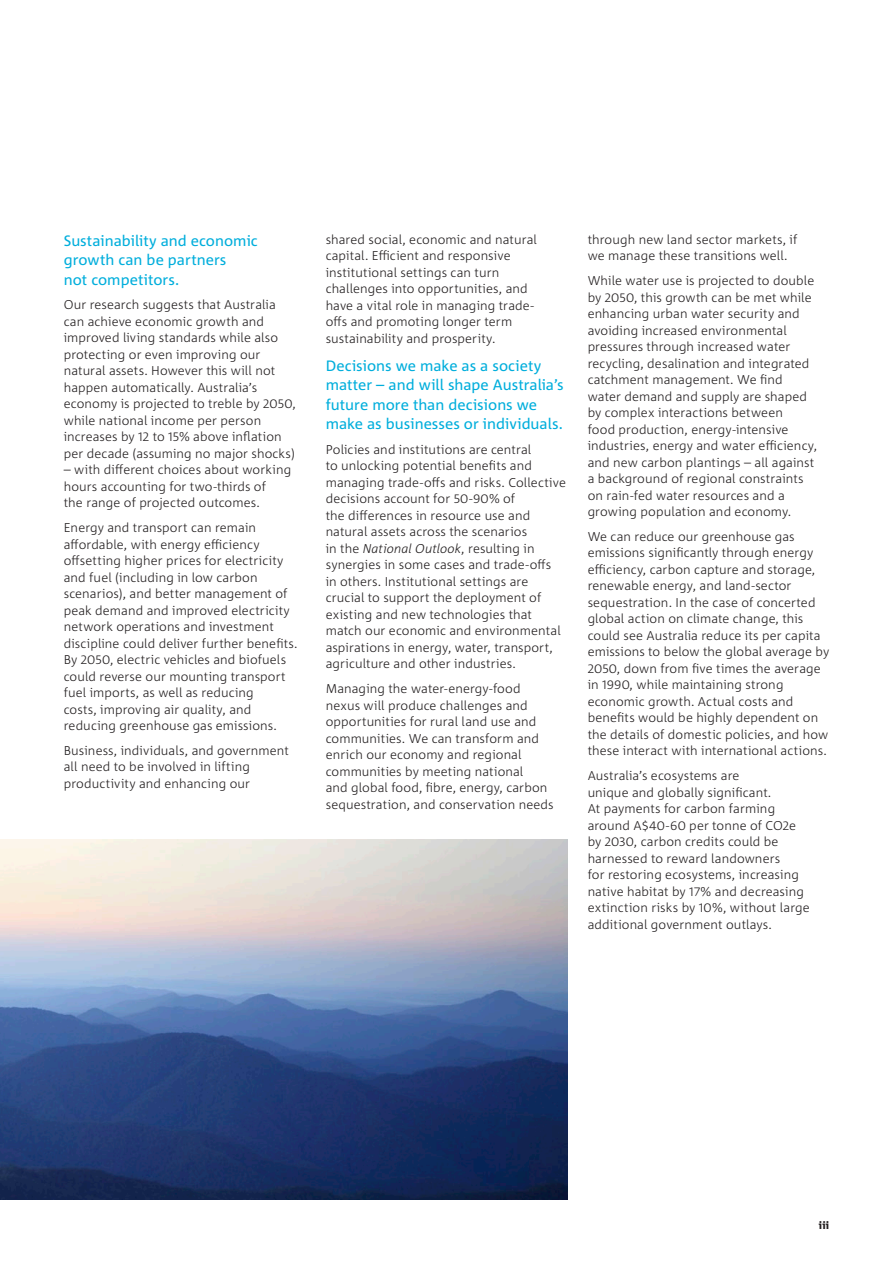
<style>
.page{position:relative;width:893px;height:1263px;background:#fff}
.page>*{position:absolute;margin:0;border:0;box-sizing:border-box;transform-origin:0 0}
.outlook_on_a_page_he{font:15px/19.5px "Corpid C1";color:#00aedc}
.Body_Copy{font:300 12.75px/16.5px "Corpid C1";letter-spacing:.005em;color:#231f20}
.t1{font:800 10.5px "Corpid C1";color:#231f20}
.s1{font-style:italic}
</style>
<div class="page">
<img style="left:0;top:839px;width:567px;height:360px">
<p class="outlook_on_a_page_he" style="left:64px;top:230px;width:196px">Sustainability and economic growth can be partners<br>not competitors.</p>
<p class="Body_Copy" style="left:64px;top:296px;width:234px">Our research suggests that Australia can achieve economic growth and improved living standards while also protecting or even improving our natural assets. However this will not happen automatically. Australia’s economy is projected to treble by 2050, while national income per person increases by 12 to 15% above inflation per decade (assuming no major shocks)</p>
<p class="Body_Copy" style="left:64px;top:461px;width:229px">– with different choices about working hours accounting for two-thirds of<br>the range of projected outcomes.</p>
<p class="Body_Copy" style="left:64px;top:519px;width:235px">Energy and transport can remain affordable, with energy efficiency offsetting higher prices for electricity and fuel (including in low carbon scenarios), and better management of peak demand and improved electricity network operations and investment discipline could deliver further benefits.<br>By 2050, electric vehicles and biofuels could reverse our mounting transport fuel imports, as well as reducing<br>costs, improving air quality, and reducing greenhouse gas emissions.</p>
<p class="Body_Copy" style="left:64px;top:742px;width:227px">Business, individuals, and government all need to be involved in lifting productivity and enhancing our</p>
<p class="Body_Copy" style="left:326px;top:231px;width:213px">shared social, economic and natural capital. Efficient and responsive institutional settings can turn challenges into opportunities, and have a vital role in managing trade&shy;offs and promoting longer term sustainability and prosperity.</p>
<p class="outlook_on_a_page_he" style="left:326px;top:355px;width:240px">Decisions we make as a society matter – and will shape Australia’s future more than decisions we make as businesses or individuals.</p>
<p class="Body_Copy" style="left:326px;top:441px;width:242px">Policies and institutions are central<br>to unlocking potential benefits and managing trade-offs and risks. Collective decisions account for 50-90% of<br>the differences in resource use and natural assets across the scenarios<br>in the <span class="s1">National Outlook</span>, resulting in synergies in some cases and trade-offs<br>in others. Institutional settings are crucial to support the deployment of existing and new technologies that match our economic and environmental aspirations in energy, water, transport, agriculture and other industries.</p>
<p class="Body_Copy" style="left:326px;top:680px;width:229px">Managing the water-energy-food nexus will produce challenges and opportunities for rural land use and communities. We can transform and enrich our economy and regional communities by meeting national<br>and global food, fibre, energy, carbon sequestration, and conservation needs</p>
<p class="Body_Copy" style="left:588px;top:231px;width:211px">through new land sector markets, if we manage these transitions well.</p>
<p class="Body_Copy" style="left:588px;top:272px;width:231px">While water use is projected to double by 2050, this growth can be met while enhancing urban water security and avoiding increased environmental pressures through increased water recycling, desalination and integrated catchment management. We find water demand and supply are shaped by complex interactions between<br>food production, energy-intensive industries, energy and water efficiency, and new carbon plantings – all against a background of regional constraints on rain-fed water resources and a growing population and economy.</p>
<p class="Body_Copy" style="left:588px;top:528px;width:243px">We can reduce our greenhouse gas emissions significantly through energy efficiency, carbon capture and storage, renewable energy, and land-sector sequestration. In the case of concerted global action on climate change, this could see Australia reduce its per capita emissions to below the global average by 2050, down from five times the average in 1990, while maintaining strong economic growth. Actual costs and benefits would be highly dependent on the details of domestic policies, and how these interact with international actions.</p>
<p class="Body_Copy" style="left:588px;top:767px;width:224px">Australia’s ecosystems are<br>unique and globally significant.<br>At payments for carbon farming around A$40‑60 per tonne of CO2e by 2030, carbon credits could be harnessed to reward landowners<br>for restoring ecosystems, increasing native habitat by 17% and decreasing extinction risks by 10%, without large additional government outlays.</p>
<p class="t1" style="left:819px;top:1218px;width:12px">iii</p>
</div>
